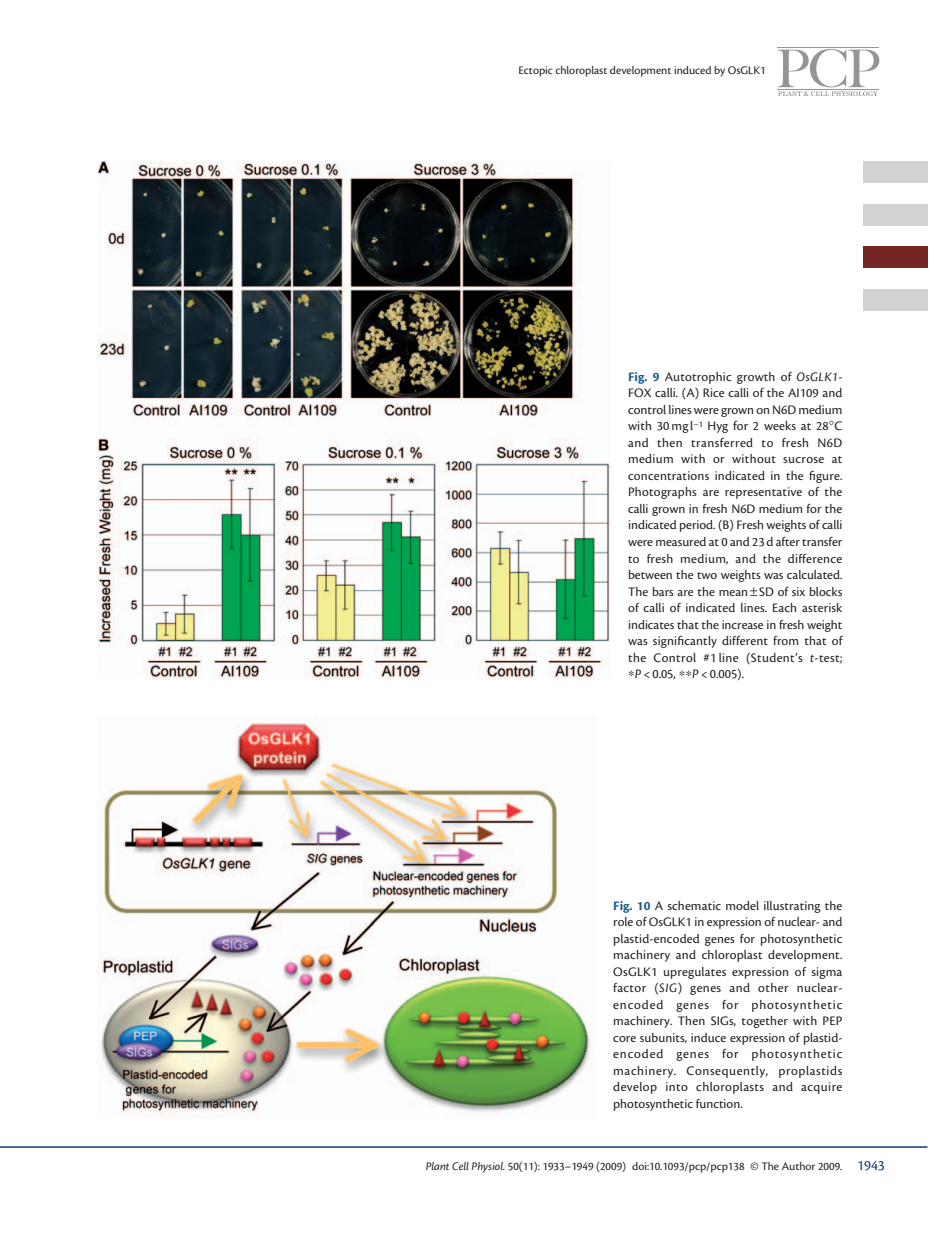
<style>
.page{position:relative;width:936px;height:1242px;background:#fff}
.page>*{position:absolute;margin:0;border:0;box-sizing:border-box;transform-origin:0 0}
.t1{font:15px "Cronos L";color:#13397a}
.t2{font:13.5px/16.5px "Cronos L";letter-spacing:.02em;color:#231f20;text-align:justify}
.t3{font:12px "Cronos L";color:#231f20}
.s1{font-weight:700;color:#1b5d8d}
.s2{font-style:italic}
</style>
<div class="page">
<img style="left:98px;top:162px;width:512px;height:516px">
<img style="left:98px;top:715px;width:493px;height:403px">
<hr style="left:0;top:1146px;width:927px;height:1px;background:#13397a">
<svg style="left:777px;top:49px;width:102px;height:47px"></svg>
<hr style="left:777px;top:89px;width:102px;height:1px;background:#939598">
<hr style="left:777px;top:47px;width:102px;height:1px;background:#939598">
<div style="left:863px;top:289px;width:64px;height:21px;background:#d1d2d4"></div>
<div style="left:863px;top:204px;width:64px;height:21px;background:#d1d2d4"></div>
<div style="left:863px;top:162px;width:64px;height:21px;background:#d1d2d4"></div>
<div style="left:863px;top:247px;width:64px;height:21px;background:#722521"></div>
<p class="t3" style="left:518px;top:66px;width:249px">Ectopic chloroplast development induced by OsGLK1</p>
<p class="t2" style="left:628px;top:369px;width:216px"><span class="s1">Fig. 9</span> Autotrophic growth of <span class="s2">OsGLK1</span> - FOX calli. (A) Rice calli of the AI109 and control lines were grown on N6D medium with 30 mg l <sup>−1</sup> Hyg for 2 weeks at 28 C and then transferred to fresh N6D medium with or without sucrose at concentrations indicated in the figure.<br>Photographs are representative of the calli grown in fresh N6D medium for the indicated period. (B) Fresh weights of calli were measured at 0 and 23 d after transfer to fresh medium, and the difference between the two weights was calculated.<br>The bars are the mean SD of six blocks of calli of indicated lines. Each asterisk indicates that the increase in fresh weight was significantly different from that of the Control #1 line (Student’s <span class="s2">t</span> -test; ∗<span class="s2">P</span> &lt; 0.05, ∗∗<span class="s2">P</span> &lt; 0.005).</p>
<p class="t2" style="left:613px;top:898px;width:230px"><span class="s1">Fig. 10</span> A schematic model illustrating the role of OsGLK1 in expression of nuclear- and plastid-encoded genes for photosynthetic machinery and chloroplast development.<br>OsGLK1 upregulates expression of sigma factor ( <span class="s2">SIG</span> ) genes and other nuclear&shy;encoded genes for photosynthetic machinery. Then SIGs, together with PEP core subunits, induce expression of plastid&shy;encoded genes for photosynthetic machinery. Consequently, proplastids develop into chloroplasts and acquire photosynthetic function.</p>
<p class="t3" style="left:425px;top:1161px;width:418px"><span class="s2">Plant Cell Physiol.</span> 50(11): 1933–1949 (2009) doi:10.1093/pcp/pcp138 © The Author 2009.</p>
<p class="t1" style="left:857px;top:1159px;width:29px">1943</p>
</div>
